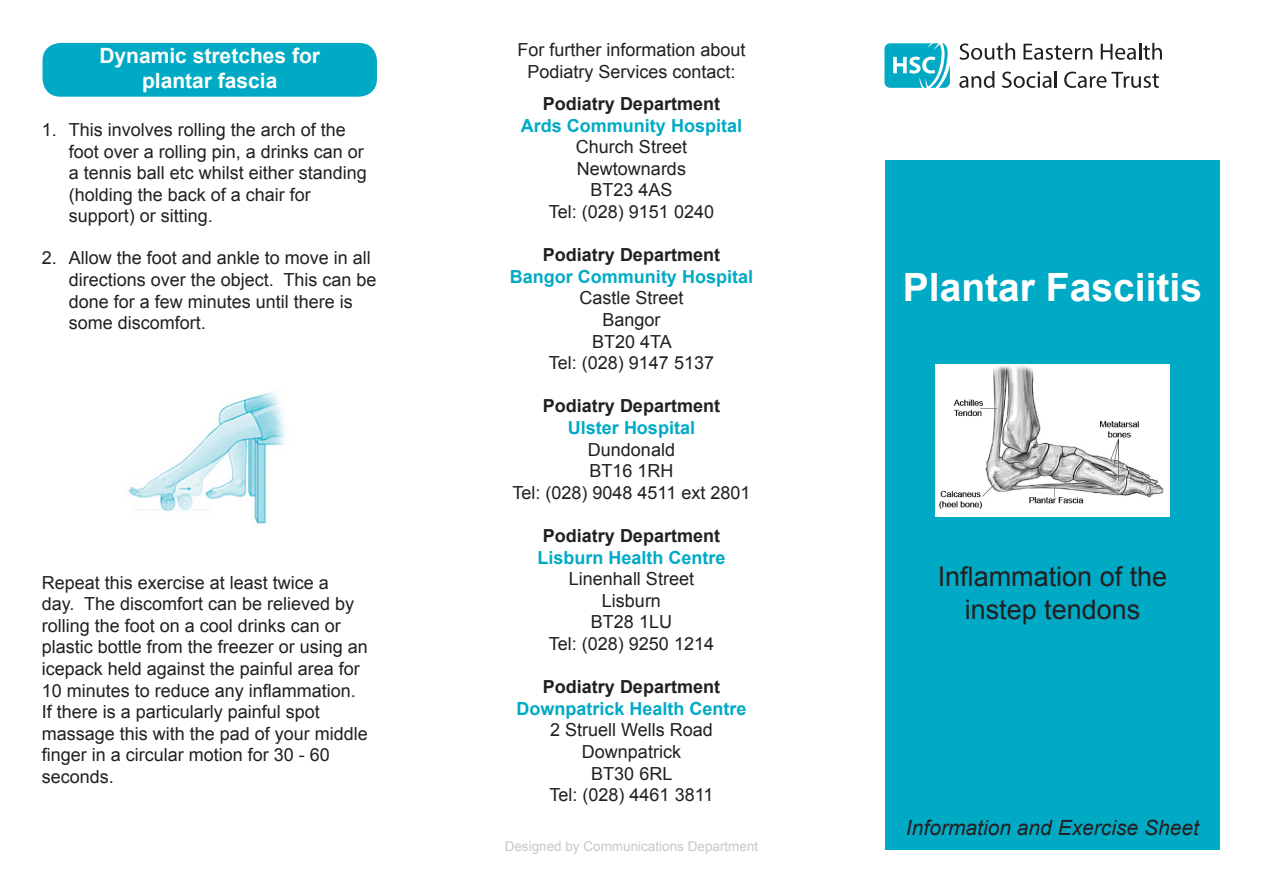
<style>
.page{position:relative;width:1263px;height:893px;background:#fff}
.page>*{position:absolute;margin:0;border:0;box-sizing:border-box;transform-origin:0 0}
.t1{font:700 39px "Arial";color:#fff}
.t2{font:27px "Arial";color:#231f20}
.t3{font:700 21px "Arial";color:#fff}
.t4{font:italic 21px "Arial";color:#231f20}
.t5{font:18px/21.6px "Arial";color:#231f20}
.t6{font:700 18px "Arial";color:#00aac5}
.t7{font:700 18px "Arial";color:#231f20}
.t8{font:13.5px "Arial";color:#c7c8ca}
</style>
<div class="page">
<div style="left:885px;top:160px;width:335px;height:690px;background:#00aac5"></div>
<svg style="left:959px;top:43px;width:56px;height:17px"></svg>
<svg style="left:1023px;top:44px;width:69px;height:16px"></svg>
<svg style="left:1101px;top:43px;width:61px;height:17px"></svg>
<svg style="left:959px;top:71px;width:35px;height:17px"></svg>
<svg style="left:1002px;top:71px;width:55px;height:17px"></svg>
<svg style="left:1064px;top:72px;width:95px;height:16px"></svg>
<svg style="left:884px;top:43px;width:66px;height:45px"></svg>
<div style="left:43px;top:43px;width:334px;height:54px;background:#00aac5;border-radius:18px"></div>
<img style="left:936px;top:364px;width:233px;height:152px">
<img style="left:128px;top:391px;width:157px;height:133px">
<p class="t3" style="left:99px;top:42px;width:222px">Dynamic stretches for</p>
<p class="t3" style="left:142px;top:67px;width:137px">plantar fascia</p>
<p class="t5" style="left:69px;top:119px;width:300px;text-indent:-27px">1. This involves rolling the arch of the foot over a rolling pin, a drinks can or a tennis ball etc whilst either standing (holding the back of a chair for support) or sitting.</p>
<p class="t5" style="left:69px;top:248px;width:309px;text-indent:-27px">2. Allow the foot and ankle to move in all directions over the object. This can be done for a few minutes until there is some discomfort.</p>
<p class="t5" style="left:42px;top:572px;width:328px">Repeat this exercise at least twice a<br>day. The discomfort can be relieved by rolling the foot on a cool drinks can or plastic bottle from the freezer or using an icepack held against the painful area for 10 minutes to reduce any inflammation.<br>If there is a particularly painful spot massage this with the pad of your middle finger in a circular motion for 30 - 60 seconds.</p>
<p class="t5" style="left:517px;top:39px;width:230px">For further information about</p>
<p class="t5" style="left:527px;top:61px;width:210px">Podiatry Services contact:</p>
<p class="t7" style="left:543px;top:92px;width:179px">Podiatry Department</p>
<p class="t6" style="left:521px;top:113px;width:223px">Ards Community Hospital</p>
<p class="t5" style="left:576px;top:136px;width:113px">Church Street</p>
<p class="t5" style="left:577px;top:158px;width:111px">Newtownards</p>
<p class="t5" style="left:590px;top:179px;width:84px">BT23 4AS</p>
<p class="t5" style="left:549px;top:201px;width:167px">Tel: (028) 9151 0240</p>
<p class="t7" style="left:543px;top:243px;width:179px">Podiatry Department</p>
<p class="t6" style="left:510px;top:265px;width:245px">Bangor Community Hospital</p>
<p class="t5" style="left:579px;top:287px;width:106px">Castle Street</p>
<p class="t5" style="left:602px;top:309px;width:60px">Bangor</p>
<p class="t5" style="left:592px;top:331px;width:81px">BT20 4TA</p>
<p class="t5" style="left:549px;top:352px;width:167px">Tel: (028) 9147 5137</p>
<p class="t7" style="left:543px;top:394px;width:179px">Podiatry Department</p>
<p class="t6" style="left:568px;top:416px;width:129px">Ulster Hospital</p>
<p class="t5" style="left:588px;top:439px;width:89px">Dundonald</p>
<p class="t5" style="left:589px;top:460px;width:86px">BT16 1RH</p>
<p class="t5" style="left:512px;top:482px;width:239px">Tel: (028) 9048 4511 ext 2801</p>
<p class="t7" style="left:543px;top:524px;width:179px">Podiatry Department</p>
<p class="t6" style="left:537px;top:545px;width:190px">Lisburn Health Centre</p>
<p class="t5" style="left:569px;top:568px;width:127px">Linenhall Street</p>
<p class="t5" style="left:602px;top:590px;width:61px">Lisburn</p>
<p class="t5" style="left:591px;top:611px;width:83px">BT28 1LU</p>
<p class="t5" style="left:549px;top:633px;width:167px">Tel: (028) 9250 1214</p>
<p class="t7" style="left:543px;top:675px;width:179px">Podiatry Department</p>
<p class="t6" style="left:516px;top:697px;width:232px">Downpatrick Health Centre</p>
<p class="t5" style="left:550px;top:719px;width:164px">2 Struell Wells Road</p>
<p class="t5" style="left:582px;top:741px;width:101px">Downpatrick</p>
<p class="t5" style="left:591px;top:763px;width:83px">BT30 6RL</p>
<p class="t5" style="left:550px;top:784px;width:165px">Tel: (028) 4461 3811</p>
<p class="t8" style="left:505px;top:837px;width:255px">Designed by Communications Department</p>
<p class="t1" style="left:903px;top:261px;width:301px">Plantar Fasciitis</p>
<p class="t2" style="left:938px;top:559px;width:231px">Inflammation of the</p>
<p class="t2" style="left:965px;top:592px;width:177px">instep tendons</p>
<p class="t4" style="left:906px;top:814px;width:294px">Information and Exercise Sheet</p>
</div>
